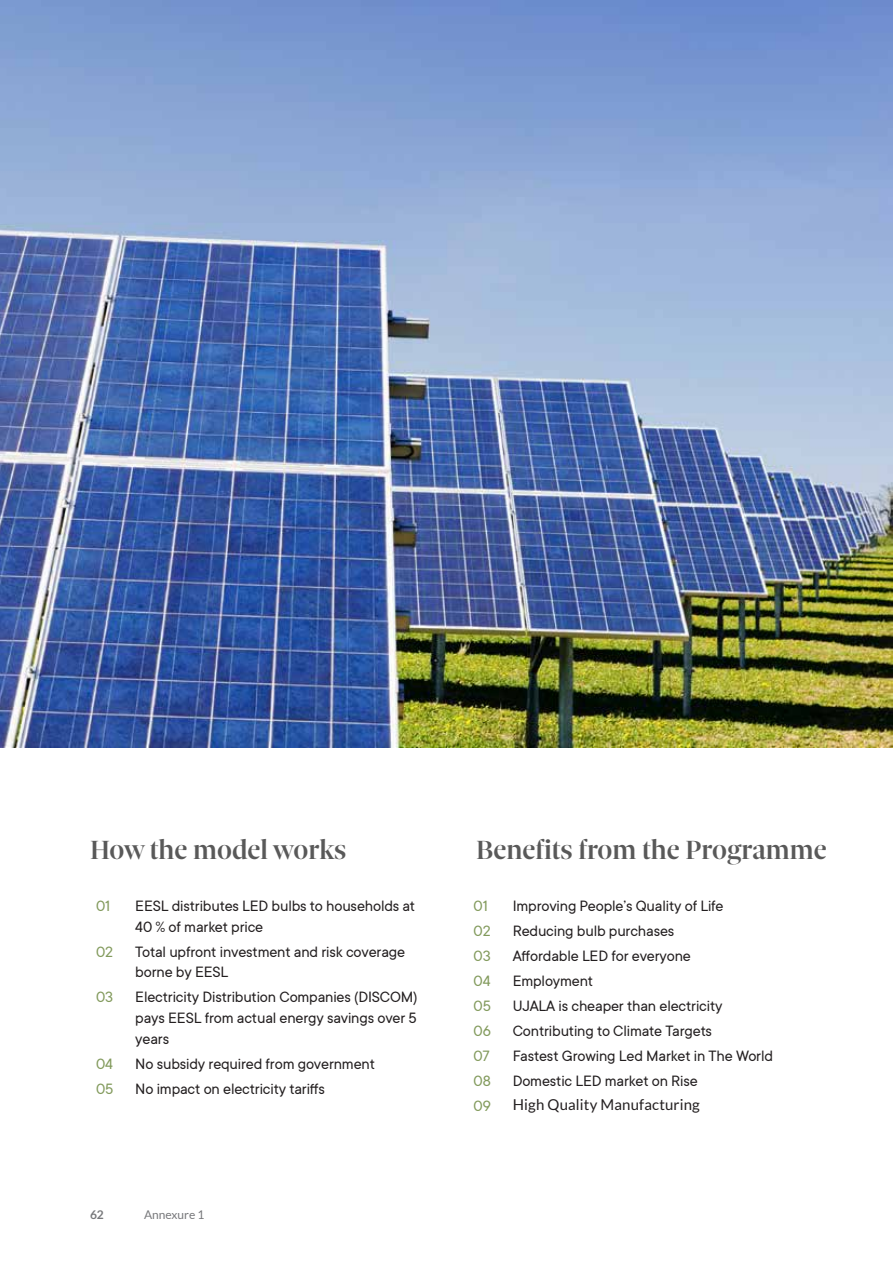
<style>
.page{position:relative;width:893px;height:1263px;background:#fff}
.page>*{position:absolute;margin:0;border:0;box-sizing:border-box;transform-origin:0 0}
.t1{font:500 28.5px "Sole Serif Big Display";color:#595959}
.t2{font:16.5px/20.7px "TT Commons";letter-spacing:-.01em;color:#231f20}
.t3{font:16.5px "TT Commons";color:#829a5c}
.t4{font:15px "Lato";letter-spacing:.01em;color:#231f20}
.t5{font:12px "Lato";color:#77787b}
.t6{font:700 12px "Lato";color:#77787b}
</style>
<div class="page">
<img style="left:0;top:0;width:893px;height:747px">
<h1 class="t1" style="left:90px;top:834px;width:258px">How the model works</h1>
<h1 class="t1" style="left:476px;top:834px;width:352px">Benefits from the Programme</h1>
<p class="t3" style="left:96px;top:896px;width:16px">01</p>
<p class="t2" style="left:135px;top:895px;width:281px">EESL distributes LED bulbs to households at<br>40 % of market price</p>
<p class="t3" style="left:96px;top:941px;width:19px">02</p>
<p class="t2" style="left:135px;top:941px;width:271px">Total upfront investment and risk coverage borne by EESL</p>
<p class="t3" style="left:96px;top:987px;width:19px">03</p>
<p class="t2" style="left:135px;top:986px;width:284px;text-align:justify">Electricity Distribution Companies (DISCOM) pays EESL from actual energy savings over 5 years</p>
<p class="t3" style="left:96px;top:1053px;width:19px">04</p>
<p class="t2" style="left:135px;top:1053px;width:241px">No subsidy required from government</p>
<p class="t3" style="left:96px;top:1078px;width:19px">05</p>
<p class="t2" style="left:135px;top:1078px;width:191px">No impact on electricity tariffs</p>
<p class="t6" style="left:90px;top:1207px;width:15px">62</p>
<p class="t5" style="left:144px;top:1207px;width:62px">Annexure 1</p>
<p class="t3" style="left:473px;top:896px;width:16px">01</p>
<p class="t2" style="left:513px;top:895px;width:212px">Improving People’s Quality of Life</p>
<p class="t3" style="left:473px;top:921px;width:19px">02</p>
<p class="t2" style="left:513px;top:920px;width:163px">Reducing bulb purchases</p>
<p class="t3" style="left:473px;top:946px;width:19px">03</p>
<p class="t2" style="left:513px;top:945px;width:180px">Affordable LED for everyone</p>
<p class="t3" style="left:473px;top:971px;width:19px">04</p>
<p class="t2" style="left:513px;top:970px;width:82px">Employment</p>
<p class="t3" style="left:473px;top:996px;width:19px">05</p>
<p class="t2" style="left:513px;top:995px;width:211px">UJALA is cheaper than electricity</p>
<p class="t3" style="left:473px;top:1021px;width:19px">06</p>
<p class="t2" style="left:513px;top:1020px;width:201px">Contributing to Climate Targets</p>
<p class="t3" style="left:473px;top:1046px;width:18px">07</p>
<p class="t2" style="left:513px;top:1045px;width:262px">Fastest Growing Led Market in The World</p>
<p class="t3" style="left:473px;top:1071px;width:19px">08</p>
<p class="t2" style="left:513px;top:1070px;width:187px">Domestic LED market on Rise</p>
<p class="t3" style="left:473px;top:1096px;width:19px">09</p>
<p class="t4" style="left:513px;top:1097px;width:189px">High Quality Manufacturing</p>
</div>
